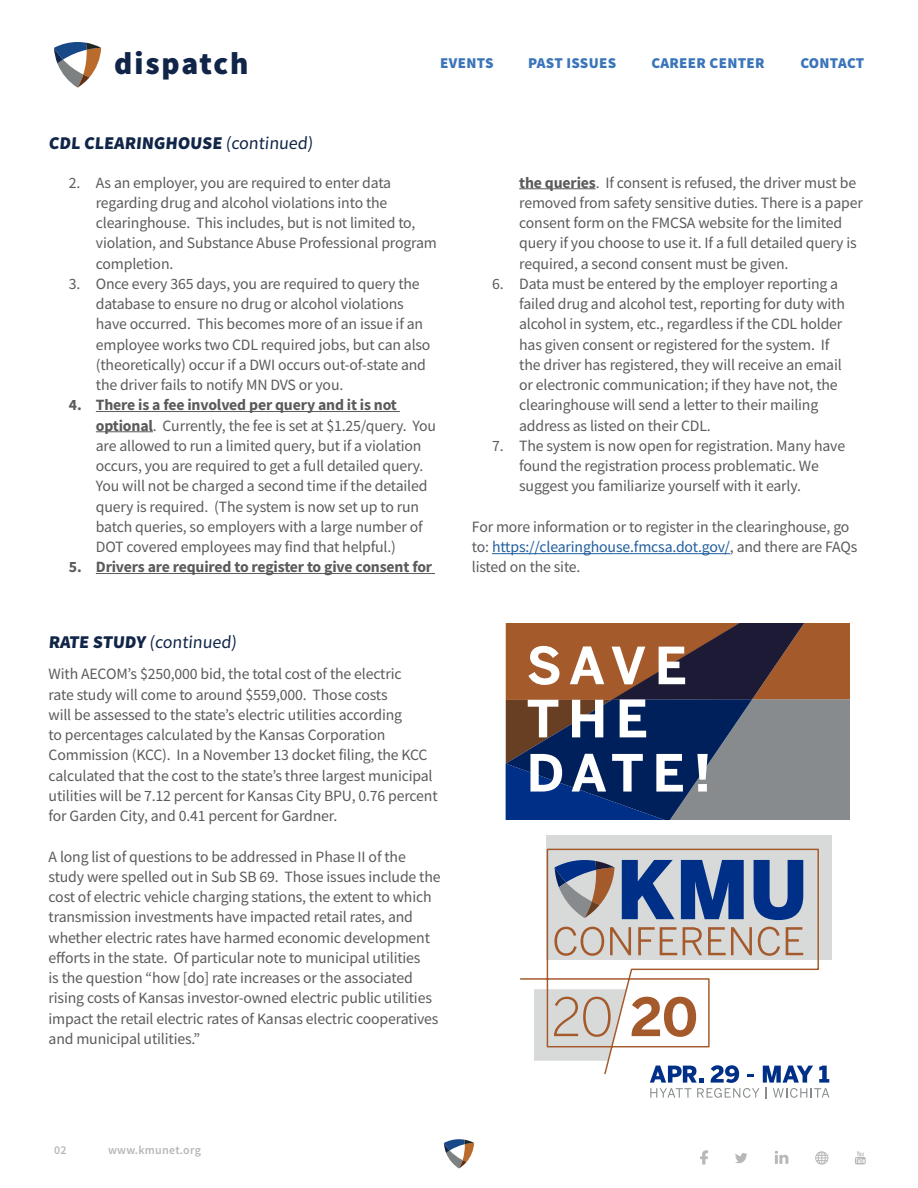
<style>
.page{position:relative;width:918px;height:1188px;background:#fff}
.page>*{position:absolute;margin:0;border:0;box-sizing:border-box;transform-origin:0 0}
.t1{font:900 31.5px "Source Sans Pro";letter-spacing:.06em;color:#102548}
.t2{font:900 18px "Source Sans Pro";color:#102548}
.t3{font:18px "Source Sans Pro";color:#102548}
.t4{font:15.75px/20.2px "Source Sans Pro";letter-spacing:-.01em;color:#5b5b5d}
.t5{font:700 15.75px "Source Sans Pro";letter-spacing:-.01em;color:#5b5b5d}
.t6{font:900 15px "Source Sans Pro";letter-spacing:.02em;color:#3a74ba}
.t7{font:600 12px "Source Sans Pro";letter-spacing:.02em;color:#b7b7b8}
.s1{font-weight:400}
.s2{font-weight:700}
.s3{font-weight:900}
.s4{color:#215e9e}
</style>
<div class="page">
<svg style="left:54px;top:42px;width:47px;height:46px"></svg>
<svg style="left:855px;top:1151px;width:11px;height:14px"></svg>
<svg style="left:700px;top:1150px;width:8px;height:15px"></svg>
<svg style="left:735px;top:1153px;width:12px;height:10px"></svg>
<svg style="left:775px;top:1151px;width:13px;height:13px"></svg>
<svg style="left:815px;top:1151px;width:13px;height:14px"></svg>
<svg style="left:444px;top:1139px;width:30px;height:29px"></svg>
<hr style="left:96px;top:411px;width:304px;height:1px;background:#5b5b5d">
<hr style="left:96px;top:431px;width:57px;height:1px;background:#5b5b5d">
<hr style="left:96px;top:573px;width:339px;height:1px;background:#5b5b5d">
<hr style="left:519px;top:188px;width:77px;height:1px;background:#5b5b5d">
<hr style="left:492px;top:553px;width:238px;height:1px;background:#215e9e">
<svg style="left:520px;top:920px;width:300px;height:69px"></svg>
<svg style="left:534px;top:989px;width:296px;height:110px"></svg>
<svg style="left:506px;top:624px;width:344px;height:296px"></svg>
<h1 class="t1" style="left:114px;top:42px;width:136px">dispatch</h1>
<p class="t6" style="left:440px;top:52px;width:55px">EVENTS</p>
<p class="t6" style="left:528px;top:52px;width:89px">PAST ISSUES</p>
<p class="t6" style="left:651px;top:52px;width:115px">CAREER CENTER</p>
<p class="t6" style="left:800px;top:52px;width:66px">CONTACT</p>
<p class="t2" style="left:49px;top:130px;width:268px">CDL CLEARINGHOUSE <span class="s1">(continued)</span></p>
<p class="t4" style="left:96px;top:172px;width:343px;text-indent:-27px">2. As an employer, you are required to enter data regarding drug and alcohol violations into the clearinghouse. This includes, but is not limited to, violation, and Substance Abuse Professional program completion.</p>
<p class="t4" style="left:96px;top:273px;width:336px;text-indent:-27px">3. Once every 365 days, you are required to query the database to ensure no drug or alcohol violations have occurred. This becomes more of an issue if an employee works two CDL required jobs, but can also (theoretically) occur if a DWI occurs out-of-state and the driver fails to notify MN DVS or you.</p>
<p class="t4" style="left:96px;top:395px;width:342px;text-indent:-27px"><span class="s2">4. There is a fee involved per query and it is not optional</span>. Currently, the fee is set at $1.25/query. You are allowed to run a limited query, but if a violation occurs, you are required to get a full detailed query.<br>You will not be charged a second time if the detailed query is required. (The system is now set up to run batch queries, so employers with a large number of DOT covered employees may find that helpful.)</p>
<p class="t5" style="left:69px;top:557px;width:365px">5. Drivers are required to register to give consent for</p>
<p class="t3" style="left:49px;top:631px;width:192px"><span class="s3">RATE STUDY</span> (continued)</p>
<p class="t4" style="left:49px;top:664px;width:391px">With AECOM’s $250,000 bid, the total cost of the electric<br>rate study will come to around $559,000. Those costs<br>will be assessed to the state’s electric utilities according<br>to percentages calculated by the Kansas Corporation Commission (KCC). In a November 13 docket filing, the KCC calculated that the cost to the state’s three largest municipal utilities will be 7.12 percent for Kansas City BPU, 0.76 percent for Garden City, and 0.41 percent for Gardner.</p>
<p class="t4" style="left:49px;top:846px;width:394px">A long list of questions to be addressed in Phase II of the study were spelled out in Sub SB 69. Those issues include the cost of electric vehicle charging stations, the extent to which transmission investments have impacted retail rates, and whether electric rates have harmed economic development efforts in the state. Of particular note to municipal utilities<br>is the question “how [do] rate increases or the associated rising costs of Kansas investor-owned electric public utilities impact the retail electric rates of Kansas electric cooperatives and municipal utilities.”</p>
<p class="t4" style="left:519px;top:172px;width:345px"><span class="s2">the queries</span>. If consent is refused, the driver must be removed from safety sensitive duties. There is a paper consent form on the FMCSA website for the limited query if you choose to use it. If a full detailed query is required, a second consent must be given.</p>
<p class="t4" style="left:519px;top:273px;width:327px;text-indent:-27px">6. Data must be entered by the employer reporting a failed drug and alcohol test, reporting for duty with alcohol in system, etc., regardless if the CDL holder has given consent or registered for the system. If the driver has registered, they will receive an email or electronic communication; if they have not, the clearinghouse will send a letter to their mailing address as listed on their CDL.</p>
<p class="t4" style="left:519px;top:435px;width:327px;text-indent:-27px">7. The system is now open for registration. Many have found the registration process problematic. We suggest you familiarize yourself with it early.</p>
<p class="t4" style="left:472px;top:516px;width:387px">For more information or to register in the clearinghouse, go to: <span class="s4">https://clearinghouse.fmcsa.dot.gov/</span>, and there are FAQs listed on the site.</p>
<p class="t7" style="left:54px;top:1142px;width:14px">02</p>
<p class="t7" style="left:108px;top:1142px;width:94px">www.kmunet.org</p>
</div>
